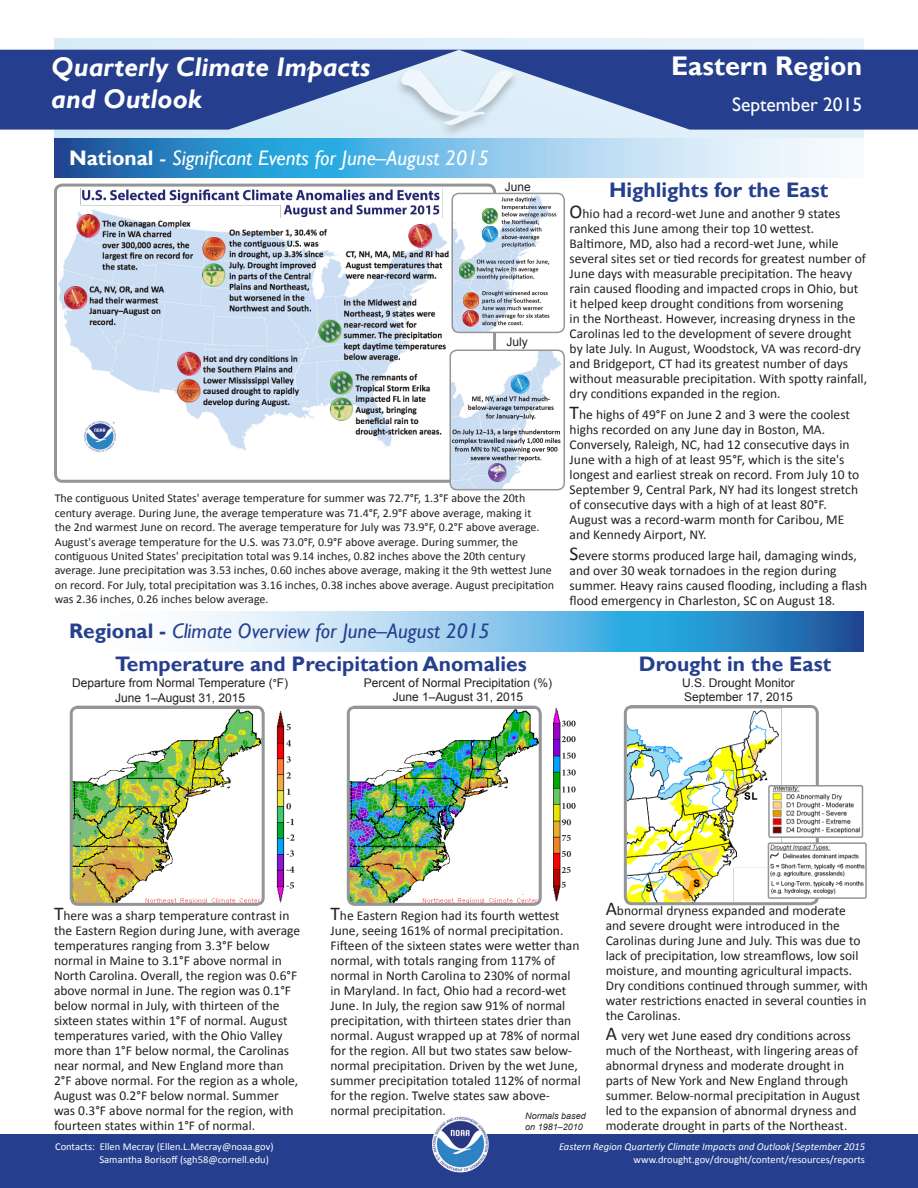
<style>
.page{position:relative;width:918px;height:1188px;background:#fff}
.page>*{position:absolute;margin:0;border:0;box-sizing:border-box;transform-origin:0 0}
.t1{font:italic 700 27px/32.4px "Gill Sans";color:#fff}
.t2{font:700 27px "Gill Sans";color:#fff}
.Heading_1_Center{font:700 21px "Gill Sans";color:#253f8e}
.t3{font:italic 21px "Gill Sans";color:#fff}
.t4{font:italic 21px "Gill Sans";color:#25408f}
.t5{font:19.5px "Gill Sans";color:#fff}
.body_text{font:13.5px/15px "Calibri";color:#231f20}
.Heading_1_Center-2{font:13.5px/15px "Calibri";color:#231f20}
.t6{font:12px/14.4px "Calibri";color:#231f20}
.t7{font:12px "Arial";color:#231f20}
.t8{font:10.5px/12.6px "Calibri";color:#fff}
.t9{font:italic 10.5px "Calibri";color:#fff}
.t10{font:italic 9px/10.8px "Arial";color:#231f20}
.s1{font-weight:700;font-style:normal}
.s2{font-style:normal}
.s3{font-family:"Calibri"}
.s4{font-size:19.5px}
</style>
<div class="page">
<div style="left:0;top:1134px;width:918px;height:54px;background:#253f8e"></div>
<svg style="left:54px;top:39px;width:810px;height:99px;background:#daebf7"></svg>
<svg style="left:0;top:50px;width:918px;height:80px;background:#435c9f"></svg>
<svg style="left:54px;top:138px;width:783px;height:40px;background:#7ab8e0"></svg>
<div style="left:394px;top:69px;width:126px;height:69px;background:#231f20;opacity:.48"></div>
<img style="left:402px;top:69px;width:112px;height:55px">
<svg style="left:188px;top:612px;width:676px;height:39px;background:#7bb9e0"></svg>
<img style="left:71px;top:708px;width:190px;height:194px">
<div style="left:70px;top:706px;width:195px;height:200px;border:3px solid #939598;border-radius:7px"></div>
<img style="left:348px;top:708px;width:190px;height:194px">
<div style="left:347px;top:706px;width:195px;height:200px;border:3px solid #939598;border-radius:7px"></div>
<img style="left:58px;top:212px;width:402px;height:239px">
<div style="left:54px;top:184px;width:442px;height:299px;border:3px solid #939598;border-radius:7px"></div>
<img style="left:450px;top:350px;width:114px;height:140px">
<div style="left:449px;top:350px;width:116px;height:140px;border:2px solid #939598;border-radius:7px"></div>
<img style="left:452px;top:194px;width:105px;height:138px">
<div style="left:451px;top:193px;width:114px;height:140px;border:2px solid #939598;border-radius:7px"></div>
<div style="left:87px;top:710px;width:115px;height:22px;background:#fff"></div>
<div style="left:354px;top:713px;width:133px;height:22px;background:#fff"></div>
<div style="left:517px;top:753px;width:20px;height:141px;background:#fff"></div>
<div style="left:239px;top:752px;width:20px;height:141px;background:#fff"></div>
<img style="left:553px;top:708px;width:23px;height:194px">
<img style="left:276px;top:710px;width:19px;height:193px">
<img style="left:628px;top:709px;width:154px;height:192px">
<div style="left:624px;top:705px;width:195px;height:200px;border:3px solid #939598;border-radius:7px"></div>
<img style="left:771px;top:788px;width:89px;height:47px">
<div style="left:768px;top:785px;width:95px;height:53px;border:2px solid #939598"></div>
<img style="left:771px;top:845px;width:93px;height:51px">
<div style="left:768px;top:842px;width:99px;height:57px;border:2px solid #939598"></div>
<img style="left:80px;top:188px;width:373px;height:29px">
<img style="left:78px;top:417px;width:46px;height:35px">
<h1 class="t1" style="left:51px;top:51px;width:320px">Quarterly Climate Impacts and Outlook</h1>
<h1 class="t2" style="left:671px;top:49px;width:193px">Eastern Region</h1>
<h3 class="t5" style="left:732px;top:93px;width:132px">September 2015</h3>
<p class="t3" style="left:69px;top:146px;width:421px"><span class="s1">National</span> <span class="s2">-</span> Significant Events for June–August 2015</p>
<p class="t7" style="left:505px;top:179px;width:28px">June</p>
<p class="t7" style="left:507px;top:334px;width:23px">July</p>
<p class="t6" style="left:55px;top:491px;width:501px">The contiguous United States' average temperature for summer was 72.7°F, 1.3°F above the 20th century average. During June, the average temperature was 71.4°F, 2.9°F above average, making it<br>the 2nd warmest June on record. The average temperature for July was 73.9°F, 0.2°F above average.<br>August's average temperature for the U.S. was 73.0°F, 0.9°F above average. During summer, the contiguous United States' precipitation total was 9.14 inches, 0.82 inches above the 20th century average. June precipitation was 3.53 inches, 0.60 inches above average, making it the 9th wettest June on record. For July, total precipitation was 3.16 inches, 0.38 inches above average. August precipitation was 2.36 inches, 0.26 inches below average.</p>
<p class="t4" style="left:69px;top:619px;width:422px"><span class="s1">Regional -</span> Climate Overview for June–August 2015</p>
<p class="t7" style="left:364px;top:675px;width:190px">Percent of Normal Precipitation (%)</p>
<p class="t7" style="left:393px;top:689px;width:132px">June 1–August 31, 2015</p>
<p class="Heading_1_Center" style="left:115px;top:651px;width:413px">Temperature and Precipitation Anomalies</p>
<p class="t7" style="left:72px;top:675px;width:217px">Departure from Normal Temperature (<span class="s3">°</span>F)</p>
<p class="t7" style="left:115px;top:690px;width:132px">June 1–August 31, 2015</p>
<p class="Heading_1_Center" style="left:609px;top:177px;width:221px">Highlights for the East</p>
<p class="Heading_1_Center-2" style="left:570px;top:206px;width:299px"><span class="s4">O</span>hio had a record-wet June and another 9 states ranked this June among their top 10 wettest.<br>Baltimore, MD, also had a record-wet June, while several sites set or tied records for greatest number of June days with measurable precipitation. The heavy rain caused flooding and impacted crops in Ohio, but it helped keep drought conditions from worsening<br>in the Northeast. However, increasing dryness in the Carolinas led to the development of severe drought by late July. In August, Woodstock, VA was record-dry and Bridgeport, CT had its greatest number of days without measurable precipitation. With spotty rainfall, dry conditions expanded in the region.</p>
<p class="body_text" style="left:570px;top:407px;width:291px"><span class="s4">T</span>he highs of 49°F on June 2 and 3 were the coolest highs recorded on any June day in Boston, MA.<br>Conversely, Raleigh, NC, had 12 consecutive days in June with a high of at least 95°F, which is the site's longest and earliest streak on record. From July 10 to September 9, Central Park, NY had its longest stretch of consecutive days with a high of at least 80°F.<br>August was a record-warm month for Caribou, ME and Kennedy Airport, NY.</p>
<p class="Heading_1_Center-2" style="left:570px;top:548px;width:299px"><span class="s4">S</span>evere storms produced large hail, damaging winds, and over 30 weak tornadoes in the region during summer. Heavy rains caused flooding, including a flash flood emergency in Charleston, SC on August 18.</p>
<p class="Heading_1_Center" style="left:639px;top:651px;width:194px">Drought in the East</p>
<p class="t7" style="left:682px;top:675px;width:114px">U.S. Drought Monitor</p>
<p class="t7" style="left:684px;top:689px;width:110px">September 17, 2015</p>
<p class="body_text" style="left:54px;top:908px;width:248px"><span class="s4">T</span>here was a sharp temperature contrast in the Eastern Region during June, with average temperatures ranging from 3.3°F below normal in Maine to 3.1°F above normal in North Carolina. Overall, the region was 0.6°F above normal in June. The region was 0.1°F below normal in July, with thirteen of the sixteen states within 1°F of normal. August temperatures varied, with the Ohio Valley more than 1°F below normal, the Carolinas near normal, and New England more than 2°F above normal. For the region as a whole, August was 0.2°F below normal. Summer was 0.3°F above normal for the region, with fourteen states within 1°F of normal.</p>
<p class="body_text" style="left:330px;top:908px;width:252px"><span class="s4">T</span>he Eastern Region had its fourth wettest June, seeing 161% of normal precipitation.<br>Fifteen of the sixteen states were wetter than normal, with totals ranging from 117% of normal in North Carolina to 230% of normal in Maryland. In fact, Ohio had a record-wet June. In July, the region saw 91% of normal precipitation, with thirteen states drier than normal. August wrapped up at 78% of normal for the region. All but two states saw below&shy;normal precipitation. Driven by the wet June, summer precipitation totaled 112% of normal for the region. Twelve states saw above&shy;normal precipitation.</p>
<p class="t10" style="left:525px;top:1111px;width:62px">Normals based on 1981–2010</p>
<p class="body_text" style="left:606px;top:903px;width:264px"><span class="s4">A</span>bnormal dryness expanded and moderate and severe drought were introduced in the Carolinas during June and July. This was due to lack of precipitation, low streamflows, low soil moisture, and mounting agricultural impacts.<br>Dry conditions continued through summer, with water restrictions enacted in several counties in the Carolinas.</p>
<p class="body_text" style="left:606px;top:1028px;width:256px"><span class="s4">A</span> very wet June eased dry conditions across much of the Northeast, with lingering areas of abnormal dryness and moderate drought in parts of New York and New England through summer. Below-normal precipitation in August led to the expansion of abnormal dryness and moderate drought in parts of the Northeast.</p>
<p class="t8" style="left:99px;top:1140px;width:176px;text-indent:-44px">Contacts: Ellen Mecray (Ellen.L.Mecray@noaa.gov)<br>Samantha Borisoff (sgh58@cornell.edu)</p>
<p class="t9" style="left:559px;top:1139px;width:308px">Eastern Region Quarterly Climate Impacts and Outlook|September 2015</p>
<p class="t8" style="left:634px;top:1153px;width:233px">www.drought.gov/drought/content/resources/reports</p>
</div>
